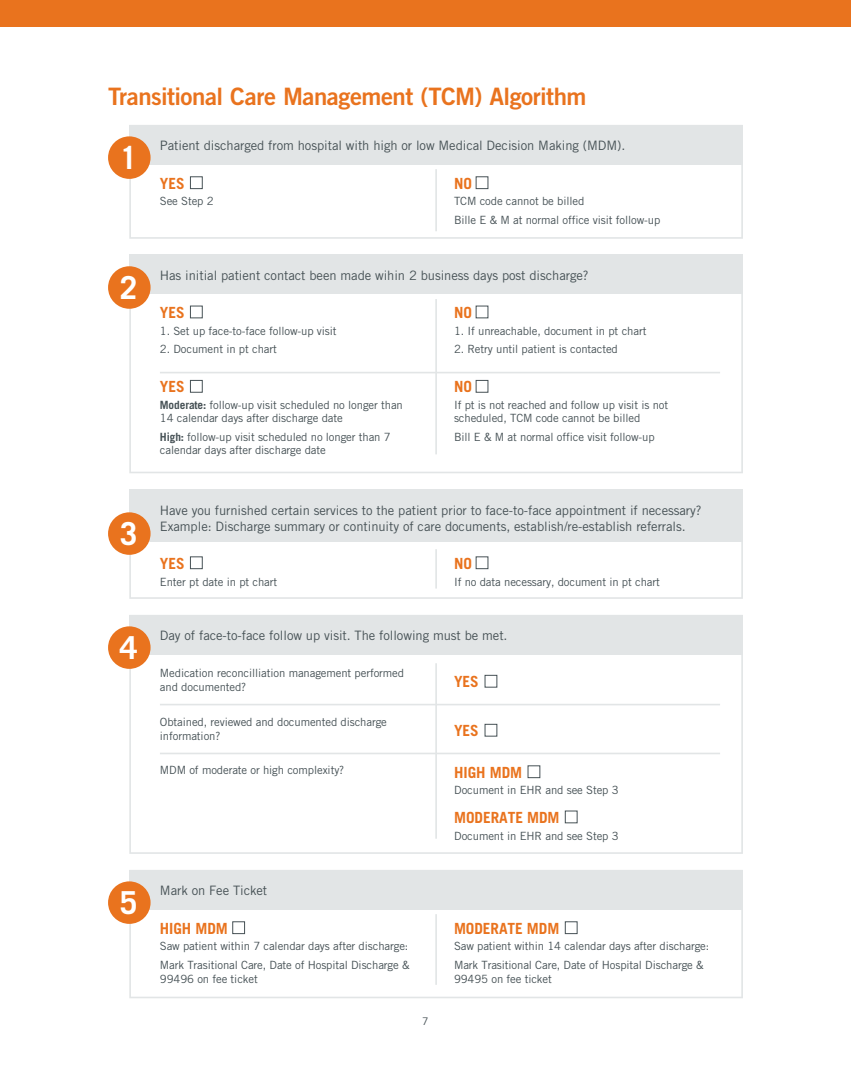
<style>
.page{position:relative;width:851px;height:1080px;background:#fff}
.page>*{position:absolute;margin:0;border:0;box-sizing:border-box;transform-origin:0 0}
.t1{font:700 31.65px "Trade Gothic";color:#fff}
.head{font:24px "Trade Gothic LT Std Bd 2";letter-spacing:-.02em;color:#e9731e}
.t2{font:700 15.45px "Trade Gothic";letter-spacing:-.005em;color:#e9731e}
.t3{font:12.9px/15.6px "Trade Gothic";letter-spacing:-.005em;color:#465155}
.t4{font:11.4px/13.6px "Trade Gothic";letter-spacing:-.01em;color:#465155}
.t5{font:10.5px "Trade Gothic LT Std";color:#465155}
.s1{font-weight:700}
</style>
<div class="page">
<div style="left:0;top:0;width:850px;height:27px;background:#e9731e"></div>
<svg style="left:129px;top:164px;width:613px;height:75px"></svg>
<div style="left:129px;top:125px;width:613px;height:39px;background:#e2e5e6"></div>
<div style="left:108px;top:136px;width:42px;height:43px;background:#e9731e;border-radius:50%"></div>
<svg style="left:129px;top:294px;width:613px;height:179px"></svg>
<div style="left:129px;top:255px;width:613px;height:39px;background:#e2e5e6"></div>
<div style="left:108px;top:266px;width:42px;height:43px;background:#e9731e;border-radius:50%"></div>
<hr style="left:435px;top:169px;width:2px;height:62px;background:#e2e5e6">
<svg style="left:129px;top:654px;width:613px;height:200px"></svg>
<div style="left:129px;top:615px;width:613px;height:39px;background:#e2e5e6"></div>
<div style="left:108px;top:626px;width:42px;height:43px;background:#e9731e;border-radius:50%"></div>
<svg style="left:129px;top:542px;width:613px;height:57px"></svg>
<div style="left:129px;top:489px;width:613px;height:53px;background:#e2e5e6"></div>
<div style="left:108px;top:512px;width:42px;height:43px;background:#e9731e;border-radius:50%"></div>
<hr style="left:435px;top:549px;width:2px;height:40px;background:#e2e5e6">
<hr style="left:435px;top:663px;width:2px;height:176px;background:#e2e5e6">
<hr style="left:435px;top:299px;width:2px;height:155px;background:#e2e5e6">
<hr style="left:160px;top:372px;width:560px;height:1px;background:#e2e5e6">
<hr style="left:160px;top:704px;width:560px;height:1px;background:#e2e5e6">
<hr style="left:160px;top:753px;width:560px;height:1px;background:#e2e5e6">
<div style="left:190px;top:176px;width:13px;height:13px;border:1px solid #465155"></div>
<div style="left:475px;top:176px;width:13px;height:13px;border:1px solid #465155"></div>
<svg style="left:129px;top:909px;width:613px;height:89px"></svg>
<div style="left:129px;top:870px;width:613px;height:39px;background:#e2e5e6"></div>
<div style="left:108px;top:881px;width:42px;height:43px;background:#e9731e;border-radius:50%"></div>
<hr style="left:435px;top:914px;width:2px;height:71px;background:#e2e5e6">
<div style="left:232px;top:921px;width:13px;height:13px;border:1px solid #465155"></div>
<div style="left:565px;top:921px;width:12px;height:13px;border:1px solid #465155"></div>
<div style="left:190px;top:306px;width:13px;height:12px;border:1px solid #465155"></div>
<div style="left:527px;top:765px;width:13px;height:13px;border:1px solid #465155"></div>
<div style="left:565px;top:811px;width:12px;height:12px;border:1px solid #465155"></div>
<div style="left:190px;top:380px;width:13px;height:13px;border:1px solid #465155"></div>
<div style="left:475px;top:380px;width:13px;height:13px;border:1px solid #465155"></div>
<div style="left:190px;top:556px;width:13px;height:13px;border:1px solid #465155"></div>
<div style="left:475px;top:556px;width:13px;height:13px;border:1px solid #465155"></div>
<div style="left:484px;top:675px;width:13px;height:13px;border:1px solid #465155"></div>
<div style="left:484px;top:724px;width:13px;height:13px;border:1px solid #465155"></div>
<p class="head" style="left:108px;top:82px;width:480px">Transitional Care Management (TCM) Algorithm</p>
<p class="t1" style="left:120px;top:138px;width:19px">1</p>
<p class="t3" style="left:160px;top:138px;width:467px">Patient discharged from hospital with high or low Medical Decision Making (MDM).</p>
<p class="t2" style="left:160px;top:174px;width:26px">YES</p>
<p class="t4" style="left:160px;top:194px;width:55px">See Step 2</p>
<p class="t2" style="left:454px;top:174px;width:19px">NO</p>
<p class="t4" style="left:454px;top:192px;width:208px;line-height:18.5px">TCM code cannot be billed<br>Bille E &amp; M at normal office visit follow-up</p>
<p class="t1" style="left:120px;top:268px;width:19px">2</p>
<p class="t3" style="left:160px;top:268px;width:430px">Has initial patient contact been made wihin 2 business days post discharge?</p>
<p class="t1" style="left:120px;top:514px;width:19px">3</p>
<p class="t2" style="left:160px;top:303px;width:26px">YES</p>
<p class="t4" style="left:160px;top:324px;width:178px">1. Set up face-to-face follow-up visit</p>
<p class="t4" style="left:160px;top:342px;width:118px">2. Document in pt chart</p>
<p class="t2" style="left:160px;top:377px;width:26px">YES</p>
<p class="t4" style="left:160px;top:398px;width:244px"><span class="s1">Moderate:</span> follow-up visit scheduled no longer than<br>14 calendar days after discharge date</p>
<p class="t4" style="left:160px;top:430px;width:232px"><span class="s1">High:</span> follow-up visit scheduled no longer than 7 calendar days after discharge date</p>
<p class="t2" style="left:454px;top:303px;width:19px">NO</p>
<p class="t4" style="left:454px;top:324px;width:194px">1. If unreachable, document in pt chart</p>
<p class="t4" style="left:454px;top:342px;width:165px">2. Retry until patient is contacted</p>
<p class="t2" style="left:454px;top:377px;width:19px">NO</p>
<p class="t4" style="left:454px;top:398px;width:216px">If pt is not reached and follow up visit is not scheduled, TCM code cannot be billed</p>
<p class="t4" style="left:454px;top:430px;width:202px">Bill E &amp; M at normal office visit follow-up</p>
<p class="t3" style="left:160px;top:503px;width:543px">Have you furnished certain services to the patient prior to face-to-face appointment if necessary?<br>Example: Discharge summary or continuity of care documents, establish/re-establish referrals.</p>
<p class="t2" style="left:160px;top:554px;width:26px">YES</p>
<p class="t4" style="left:160px;top:574px;width:119px">Enter pt date in pt chart</p>
<p class="t2" style="left:454px;top:554px;width:19px">NO</p>
<p class="t4" style="left:454px;top:574px;width:207px">If no data necessary, document in pt chart</p>
<p class="t1" style="left:120px;top:628px;width:19px">4</p>
<p class="t3" style="left:160px;top:628px;width:349px">Day of face-to-face follow up visit. The following must be met.</p>
<p class="t4" style="left:160px;top:666px;width:246px">Medication reconcilliation management performed and documented?</p>
<p class="t2" style="left:454px;top:672px;width:26px">YES</p>
<p class="t1" style="left:120px;top:883px;width:19px">5</p>
<p class="t4" style="left:160px;top:715px;width:228px">Obtained, reviewed and documented discharge information?</p>
<p class="t2" style="left:454px;top:721px;width:26px">YES</p>
<p class="t4" style="left:160px;top:763px;width:186px">MDM of moderate or high complexity?</p>
<p class="t2" style="left:454px;top:763px;width:69px">HIGH MDM</p>
<p class="t4" style="left:454px;top:783px;width:166px">Document in EHR and see Step 3</p>
<p class="t2" style="left:454px;top:808px;width:107px">MODERATE MDM</p>
<p class="t4" style="left:454px;top:829px;width:166px">Document in EHR and see Step 3</p>
<p class="t3" style="left:160px;top:883px;width:109px">Mark on Fee Ticket</p>
<p class="t2" style="left:160px;top:919px;width:69px">HIGH MDM</p>
<p class="t4" style="left:160px;top:937px;width:251px;line-height:18.5px">Saw patient within 7 calendar days after discharge:<br>Mark Trasitional Care, Date of Hospital Discharge &amp;</p>
<p class="t4" style="left:160px;top:972px;width:99px">99496 on fee ticket</p>
<p class="t5" style="left:422px;top:1015px;width:8px">7</p>
<p class="t2" style="left:454px;top:919px;width:107px">MODERATE MDM</p>
<p class="t4" style="left:454px;top:937px;width:257px;line-height:18.5px">Saw patient within 14 calendar days after discharge:<br>Mark Trasitional Care, Date of Hospital Discharge &amp;</p>
<p class="t4" style="left:454px;top:972px;width:99px">99495 on fee ticket</p>
</div>
